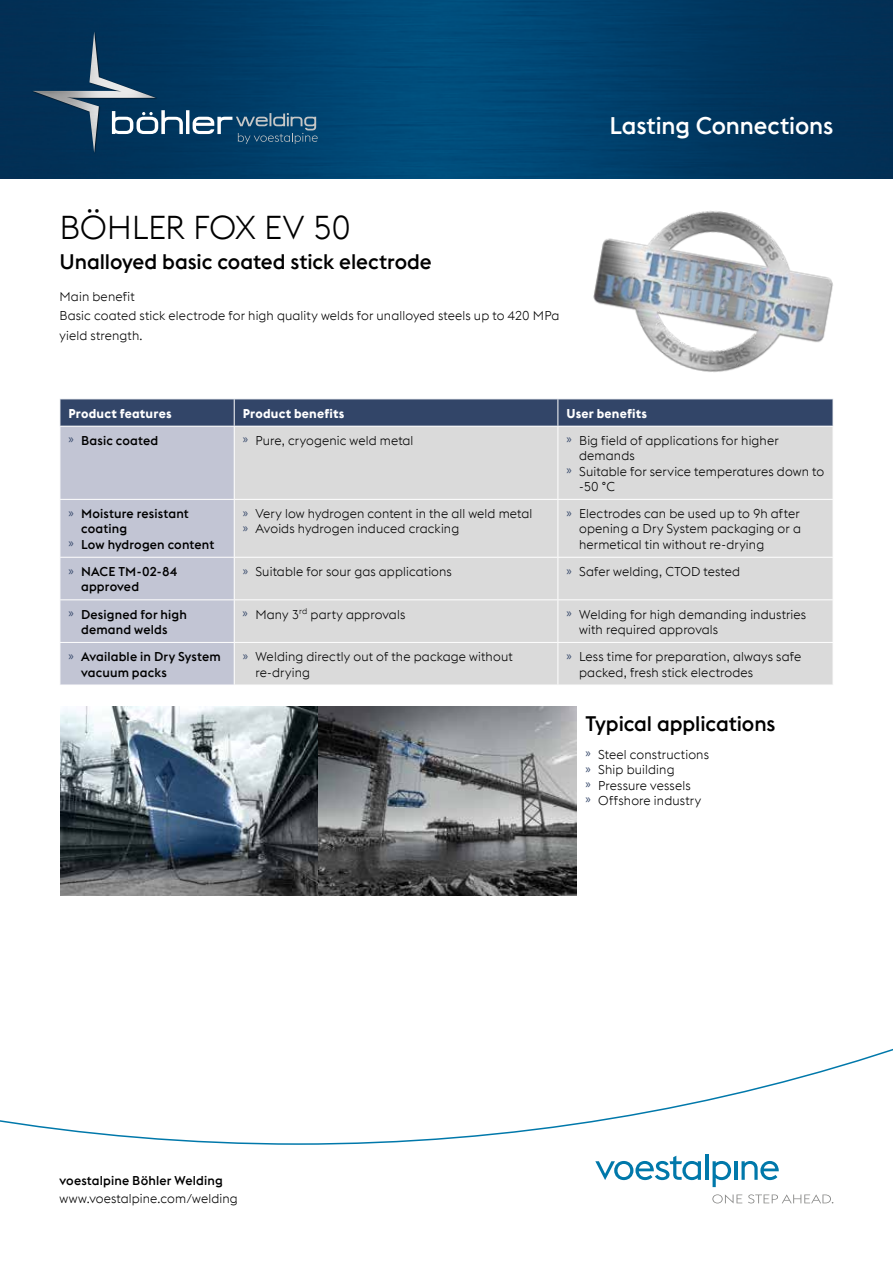
<style>
.page{position:relative;width:893px;height:1263px;background:#fff}
.page>*{position:absolute;margin:0;border:0;box-sizing:border-box;transform-origin:0 0}
.t1{font:300 33px "voestalpine";letter-spacing:-.015em;color:#000}
.t2{font:500 24px "voestalpine";letter-spacing:-.005em;color:#fff}
.t3{font:500 21px "voestalpine";letter-spacing:-.005em;color:#000}
.t4{font:300 12.75px/15.3px "voestalpine";letter-spacing:.01em;color:#000}
.t5{font:500 12.75px/15.3px "voestalpine";letter-spacing:.01em;color:#000}
.t6{font:700 12.75px "voestalpine";letter-spacing:.015em;color:#fff}
.s1{font-family:"Myriad Pro";font-weight:400;color:#324568}
</style>
<div class="page">
<img style="left:0;top:0;width:893px;height:179px">
<div style="left:30px;top:28px;width:129px;height:129px;background:#013158"></div>
<img style="left:33px;top:31px;width:123px;height:122px">
<svg style="left:112px;top:110px;width:206px;height:34px;background:#336080"></svg>
<svg style="left:0;top:1048px;width:893px;height:97px"></svg>
<svg style="left:595px;top:1156px;width:106px;height:24px"></svg>
<hr style="left:705px;top:1154px;width:3px;height:26px;background:#0078aa">
<svg style="left:713px;top:1161px;width:18px;height:26px"></svg>
<hr style="left:734px;top:1161px;width:3px;height:19px;background:#0078aa">
<svg style="left:741px;top:1161px;width:38px;height:19px"></svg>
<svg style="left:712px;top:1194px;width:30px;height:9px"></svg>
<svg style="left:748px;top:1194px;width:85px;height:9px"></svg>
<svg style="left:60px;top:399px;width:773px;height:286px;background:#c5c8ce"></svg>
<hr style="left:60px;top:426px;width:174px;height:1px;background:#fff">
<hr style="left:234px;top:426px;width:324px;height:1px;background:#fff">
<hr style="left:558px;top:426px;width:275px;height:1px;background:#fff">
<hr style="left:557px;top:426px;width:1px;height:73px;background:#fff">
<hr style="left:234px;top:557px;width:324px;height:1px;background:#fff">
<hr style="left:558px;top:557px;width:275px;height:1px;background:#fff">
<hr style="left:234px;top:599px;width:324px;height:1px;background:#fff">
<hr style="left:558px;top:599px;width:275px;height:1px;background:#fff">
<hr style="left:234px;top:642px;width:324px;height:1px;background:#fff">
<hr style="left:558px;top:642px;width:275px;height:1px;background:#fff">
<hr style="left:60px;top:426px;width:1px;height:73px;background:#fff">
<hr style="left:234px;top:426px;width:1px;height:73px;background:#fff">
<hr style="left:60px;top:499px;width:174px;height:1px;background:#fff">
<hr style="left:60px;top:500px;width:1px;height:57px;background:#fff">
<hr style="left:234px;top:500px;width:1px;height:57px;background:#fff">
<hr style="left:60px;top:557px;width:174px;height:1px;background:#fff">
<hr style="left:60px;top:558px;width:1px;height:41px;background:#fff">
<hr style="left:234px;top:558px;width:1px;height:41px;background:#fff">
<hr style="left:60px;top:599px;width:174px;height:1px;background:#fff">
<hr style="left:60px;top:600px;width:1px;height:42px;background:#fff">
<hr style="left:234px;top:600px;width:1px;height:42px;background:#fff">
<hr style="left:60px;top:642px;width:174px;height:1px;background:#fff">
<hr style="left:60px;top:643px;width:1px;height:42px;background:#fff">
<hr style="left:234px;top:643px;width:1px;height:42px;background:#fff">
<hr style="left:234px;top:499px;width:324px;height:1px;background:#fff">
<hr style="left:558px;top:499px;width:275px;height:1px;background:#fff">
<hr style="left:557px;top:500px;width:1px;height:57px;background:#fff">
<hr style="left:557px;top:558px;width:1px;height:41px;background:#fff">
<hr style="left:557px;top:600px;width:1px;height:42px;background:#fff">
<hr style="left:557px;top:643px;width:1px;height:42px;background:#fff">
<img style="left:61px;top:706px;width:515px;height:190px">
<img style="left:593px;top:211px;width:240px;height:161px">
<h1 class="t1" style="left:60px;top:209px;width:293px">BÖHLER FOX EV 50</h1>
<h3 class="t3" style="left:60px;top:249px;width:374px">Unalloyed basic coated stick electrode</h3>
<p class="t4" style="left:60px;top:287px;width:501px;line-height:19.5px">Main benefit<br>Basic coated stick electrode for high quality welds for unalloyed steels up to 420 MPa yield strength.</p>
<h2 class="t2" style="left:609px;top:111px;width:226px">Lasting Connections</h2>
<p class="t6" style="left:68px;top:405px;width:105px">Product features</p>
<p class="t6" style="left:243px;top:405px;width:103px">Product benefits</p>
<p class="t6" style="left:566px;top:405px;width:82px">User benefits</p>
<p class="t5" style="left:68px;top:433px;width:91px"><span class="s1">»</span> Basic coated</p>
<p class="t4" style="left:243px;top:433px;width:172px"><span class="s1">»</span> Pure, cryogenic weld metal</p>
<p class="t4" style="left:566px;top:433px;width:214px"><span class="s1">»</span> Big field of applications for higher</p>
<p class="t4" style="left:579px;top:448px;width:57px">demands</p>
<p class="t4" style="left:566px;top:463px;width:259px"><span class="s1">»</span> Suitable for service temperatures down to</p>
<p class="t4" style="left:579px;top:479px;width:37px">-50 °C</p>
<p class="t5" style="left:68px;top:506px;width:122px"><span class="s1">»</span> Moisture resistant</p>
<p class="t5" style="left:81px;top:521px;width:47px">coating</p>
<p class="t5" style="left:68px;top:536px;width:147px"><span class="s1">»</span> Low hydrogen content</p>
<p class="t4" style="left:243px;top:506px;width:291px"><span class="s1">»</span> Very low hydrogen content in the all weld metal <span class="s1">»</span> Avoids hydrogen induced cracking</p>
<p class="t4" style="left:579px;top:506px;width:223px;text-align:justify;text-indent:-13px"><span class="s1">»</span> Electrodes can be used up to 9h after opening a Dry System packaging or a hermetical tin without re-drying</p>
<p class="t5" style="left:81px;top:564px;width:98px;text-indent:-13px"><span class="s1">»</span> NACE TM-02-84 approved</p>
<p class="t4" style="left:243px;top:564px;width:211px"><span class="s1">»</span> Suitable for sour gas applications</p>
<p class="t4" style="left:566px;top:564px;width:175px"><span class="s1">»</span> Safer welding, CTOD tested</p>
<p class="t5" style="left:68px;top:606px;width:120px;text-align:center"><span class="s1">»</span> Designed for high demand welds</p>
<p class="t4" style="left:243px;top:606px;width:164px"><span class="s1">»</span> Many 3<sup>rd</sup> party approvals</p>
<p class="t4" style="left:579px;top:606px;width:229px;text-indent:-13px"><span class="s1">»</span> Welding for high demanding industries with required approvals</p>
<p class="t5" style="left:81px;top:649px;width:141px;text-indent:-13px"><span class="s1">»</span> Available in Dry System vacuum packs</p>
<p class="t4" style="left:255px;top:649px;width:259px;text-indent:-13px"><span class="s1">»</span> Welding directly out of the package without re-drying</p>
<p class="t4" style="left:579px;top:649px;width:224px;text-indent:-13px"><span class="s1">»</span> Less time for preparation, always safe packed, fresh stick electrodes</p>
<h3 class="t3" style="left:585px;top:711px;width:191px">Typical applications</h3>
<p class="t4" style="left:585px;top:747px;width:125px"><span class="s1">»</span> Steel constructions <span class="s1">»</span> Ship building<br><span class="s1">»</span> Pressure vessels<br><span class="s1">»</span> Offshore industry</p>
<p class="t5" style="left:60px;top:1173px;width:165px">voestalpine Böhler Welding</p>
<p class="t4" style="left:60px;top:1191px;width:180px">www.voestalpine.com/welding</p>
</div>
